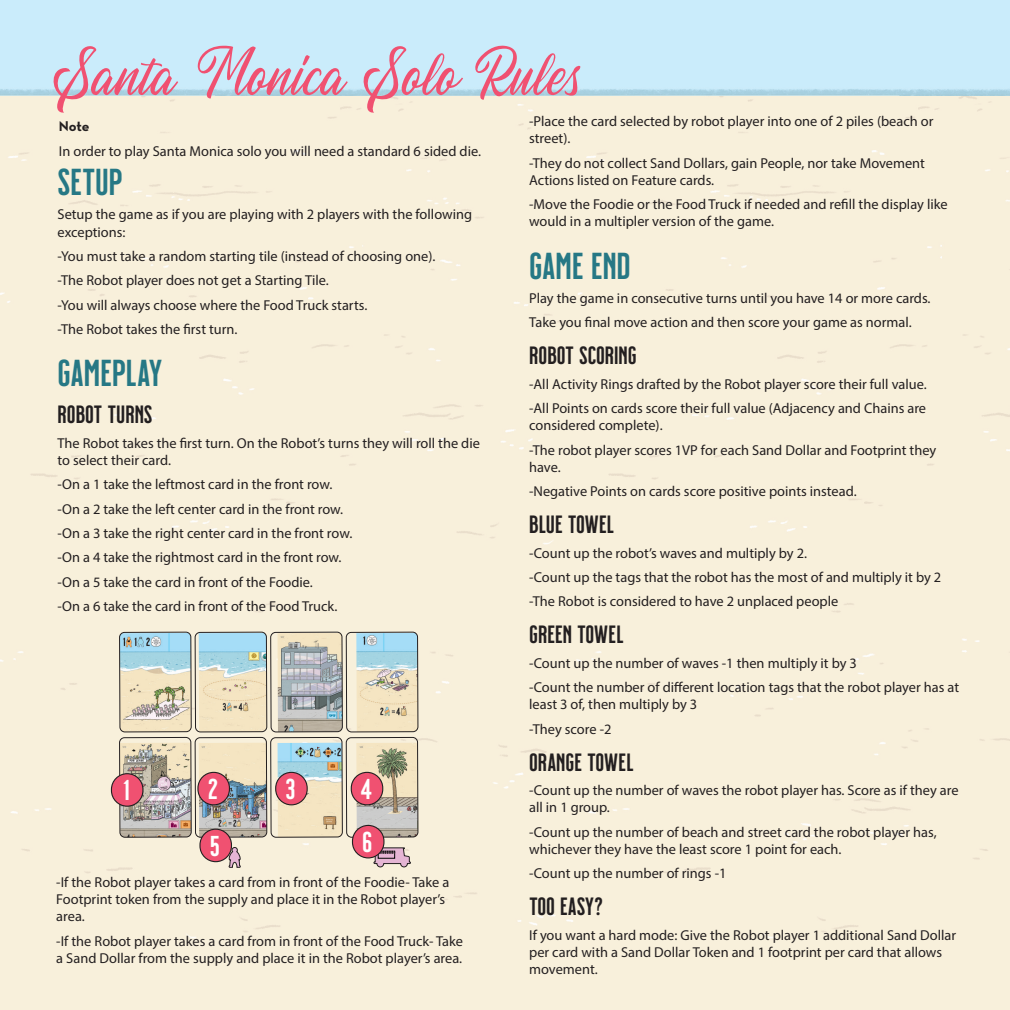
<style>
.page{position:relative;width:1010px;height:1010px;background:#fff}
.page>*{position:absolute;margin:0;border:0;box-sizing:border-box;transform-origin:0 0}
.t1{font:75px "Autogate";color:#f05171}
.t2{font:37.5px "Milkstore 02 Clean";color:#267885}
.t3{font:28.75px "Milkstore 02 Clean";color:#fff}
.t4{font:25px "Milkstore 02 Clean";color:#231f20}
.t5{font:14.38px/17.2px "Myriad Pro";color:#231f20}
.t6{font:14.38px "Neutra Text Bold Alt";color:#231f20}
</style>
<div class="page">
<img style="left:0;top:0;width:1010px;height:1010px">
<svg style="left:119px;top:529px;width:299px;height:411px;background:#dfdbca"></svg>
<div style="left:111px;top:774px;width:32px;height:32px;background:#f05171;border-radius:16px"></div>
<div style="left:111px;top:773px;width:32px;height:34px;border:1px solid #231f20;border-radius:16px"></div>
<div style="left:198px;top:772px;width:31px;height:33px;background:#f05171;border-radius:16px"></div>
<div style="left:197px;top:772px;width:33px;height:33px;border:1px solid #231f20;border-radius:16px"></div>
<div style="left:276px;top:772px;width:31px;height:33px;background:#f05171;border-radius:16px"></div>
<div style="left:275px;top:772px;width:33px;height:33px;border:1px solid #231f20;border-radius:16px"></div>
<div style="left:351px;top:772px;width:32px;height:33px;background:#f05171;border-radius:16px"></div>
<div style="left:351px;top:772px;width:32px;height:33px;border:1px solid #231f20;border-radius:16px"></div>
<div style="left:200px;top:829px;width:31px;height:33px;background:#f05171;border-radius:16px"></div>
<div style="left:199px;top:829px;width:33px;height:33px;border:1px solid #231f20;border-radius:16px"></div>
<div style="left:352px;top:825px;width:32px;height:33px;background:#f05171;border-radius:16px"></div>
<div style="left:352px;top:825px;width:32px;height:33px;border:1px solid #231f20;border-radius:16px"></div>
<p class="t1" style="left:53px;top:35px;width:532px">Santa Monica Solo Rules</p>
<p class="t6" style="left:59px;top:118px;width:32px">Note</p>
<p class="t5" style="left:59px;top:142px;width:424px">In order to play Santa Monica solo you will need a standard 6 sided die.</p>
<p class="t2" style="left:58px;top:162px;width:67px">SETUP</p>
<p class="t5" style="left:58px;top:206px;width:416px">Setup the game as if you are playing with 2 players with the following exceptions:</p>
<p class="t5" style="left:58px;top:247px;width:379px">-You must take a random starting tile (instead of choosing one).</p>
<p class="t5" style="left:58px;top:272px;width:273px">-The Robot player does not get a Starting Tile.</p>
<p class="t5" style="left:58px;top:296px;width:311px">-You will always choose where the Food Truck starts.</p>
<p class="t5" style="left:58px;top:320px;width:181px">-The Robot takes the first turn.</p>
<p class="t2" style="left:58px;top:353px;width:107px">GAMEPLAY</p>
<p class="t4" style="left:58px;top:401px;width:97px">ROBOT TURNS</p>
<p class="t5" style="left:58px;top:434px;width:424px">The Robot takes the first turn. On the Robot’s turns they will roll the die to select their card.</p>
<p class="t5" style="left:58px;top:475px;width:276px">-On a 1 take the leftmost card in the front row.</p>
<p class="t5" style="left:58px;top:500px;width:287px">-On a 2 take the left center card in the front row.</p>
<p class="t5" style="left:58px;top:524px;width:296px">-On a 3 take the right center card in the front row.</p>
<p class="t5" style="left:58px;top:548px;width:285px">-On a 4 take the rightmost card in the front row.</p>
<p class="t5" style="left:58px;top:573px;width:257px">-On a 5 take the card in front of the Foodie.</p>
<p class="t5" style="left:58px;top:597px;width:281px">-On a 6 take the card in front of the Food Truck.</p>
<p class="t5" style="left:529px;top:112px;width:406px">-Place the card selected by robot player into one of 2 piles (beach or street).</p>
<p class="t5" style="left:529px;top:154px;width:397px">-They do not collect Sand Dollars, gain People, nor take Movement<br>Actions listed on Feature cards.</p>
<p class="t5" style="left:529px;top:196px;width:420px">-Move the Foodie or the Food Truck if needed and refill the display like would in a multipler version of the game.</p>
<p class="t2" style="left:529px;top:245px;width:103px">GAME END</p>
<p class="t5" style="left:529px;top:289px;width:403px">Play the game in consecutive turns until you have 14 or more cards.</p>
<p class="t5" style="left:529px;top:314px;width:384px">Take you final move action and then score your game as normal.</p>
<p class="t4" style="left:529px;top:342px;width:109px">ROBOT SCORING</p>
<p class="t5" style="left:529px;top:375px;width:399px">-All Activity Rings drafted by the Robot player score their full value.</p>
<p class="t5" style="left:529px;top:399px;width:398px">-All Points on cards score their full value (Adjacency and Chains are considered complete).</p>
<p class="t5" style="left:529px;top:441px;width:409px">-The robot player scores 1VP for each Sand Dollar and Footprint they have.</p>
<p class="t5" style="left:529px;top:482px;width:329px">-Negative Points on cards score positive points instead.</p>
<p class="t4" style="left:529px;top:511px;width:87px">BLUE TOWEL</p>
<p class="t5" style="left:529px;top:544px;width:279px">-Count up the robot’s waves and multiply by 2.</p>
<p class="t5" style="left:529px;top:568px;width:414px">-Count up the tags that the robot has the most of and multiply it by 2</p>
<p class="t5" style="left:529px;top:593px;width:311px">-The Robot is considered to have 2 unplaced people</p>
<p class="t4" style="left:529px;top:621px;width:96px">GREEN TOWEL</p>
<p class="t5" style="left:529px;top:654px;width:329px">-Count up the number of waves -1 then multiply it by 3</p>
<p class="t5" style="left:529px;top:678px;width:431px">-Count the number of different location tags that the robot player has at least 3 of, then multiply by 3</p>
<p class="t5" style="left:529px;top:720px;width:84px">-They score -2</p>
<p class="t4" style="left:529px;top:748px;width:106px">ORANGE TOWEL</p>
<p class="t5" style="left:529px;top:781px;width:431px">-Count up the number of waves the robot player has. Score as if they are all in 1 group.</p>
<p class="t5" style="left:529px;top:823px;width:409px">-Count up the number of beach and street card the robot player has, whichever they have the least score 1 point for each.</p>
<p class="t5" style="left:529px;top:864px;width:199px">-Count up the number of rings -1</p>
<p class="t4" style="left:529px;top:893px;width:75px">TOO EASY?</p>
<p class="t5" style="left:529px;top:926px;width:428px">If you want a hard mode: Give the Robot player 1 additional Sand Dollar per card with a Sand Dollar Token and 1 footprint per card that allows movement.</p>
<p class="t3" style="left:123px;top:774px;width:8px">1</p>
<p class="t3" style="left:208px;top:773px;width:12px">2</p>
<p class="t3" style="left:286px;top:773px;width:11px">3</p>
<p class="t3" style="left:360px;top:773px;width:13px">4</p>
<p class="t3" style="left:210px;top:830px;width:12px">5</p>
<p class="t3" style="left:362px;top:826px;width:12px">6</p>
<p class="t5" style="left:56px;top:873px;width:395px">-If the Robot player takes a card from in front of the Foodie- Take a<br>Footprint token from the supply and place it in the Robot player’s area.</p>
<p class="t5" style="left:56px;top:932px;width:408px">-If the Robot player takes a card from in front of the Food Truck- Take a Sand Dollar from the supply and place it in the Robot player’s area.</p>
</div>
